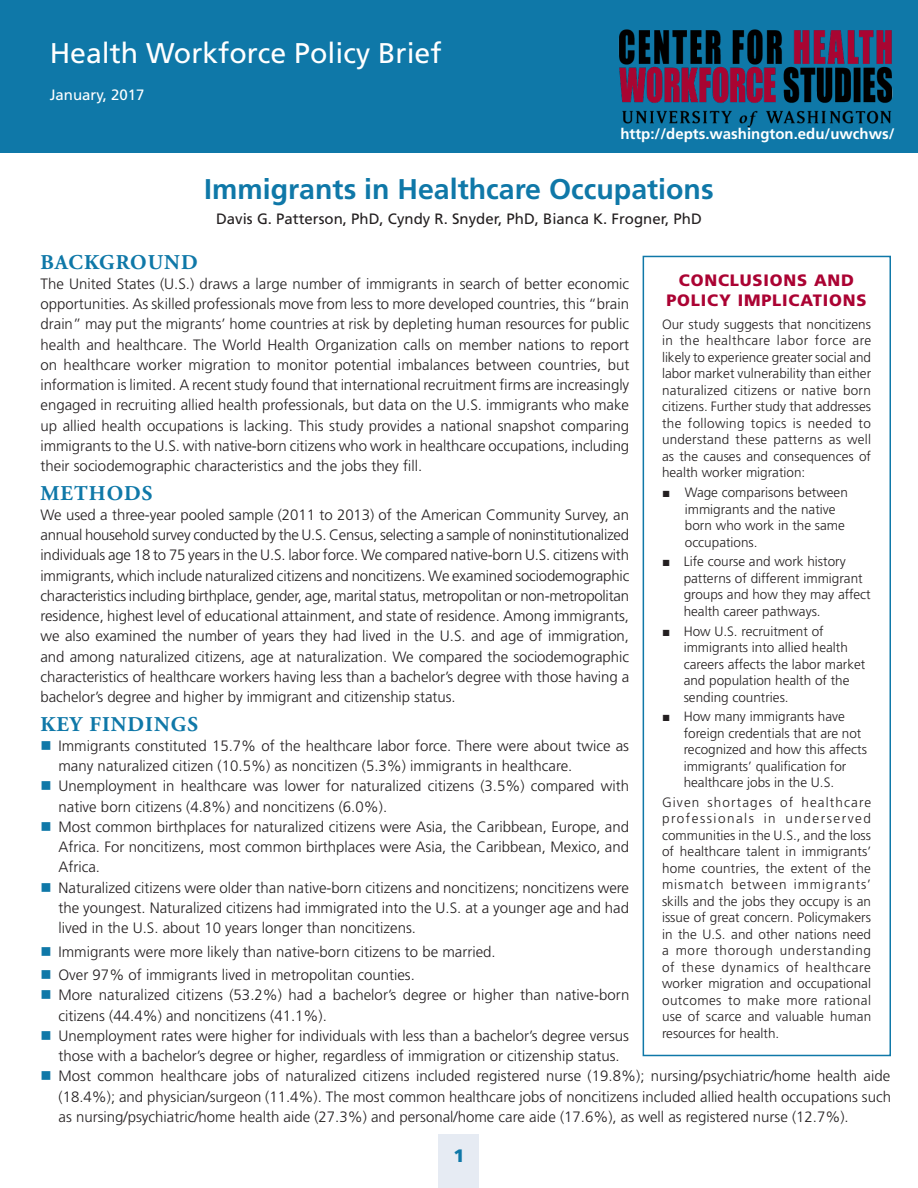
<style>
.page{position:relative;width:918px;height:1188px;background:#fff}
.page>*{position:absolute;margin:0;border:0;box-sizing:border-box;transform-origin:0 0}
.Main_Header{font:700 28.5px "Frutiger";color:#0f78a8}
.Date{font:28.5px "Frutiger";color:#fff}
.Subhead_1{font:700 21px "Adobe Garamond";letter-spacing:.05em;color:#0f78a8}
.Facts{font:900 18px "Frutiger";color:#0f78a8}
.Subhead_2{font:900 16.5px/19.5px "Frutiger";letter-spacing:.05em;color:#ab0333;text-align:center}
.Body_Copy{font:300 15px/20.2px "Frutiger";color:#231f20;text-align:justify}
.Bullets_Most{font:300 15px/20.2px "Frutiger";color:#231f20}
.Bullets_Last{font:300 15px/20.2px "Frutiger";color:#231f20;text-align:center}
.Authors{font:15px "Frutiger";color:#231f20}
.Body_Frutiger{font:700 15px "Frutiger";color:#fff}
.Date-2{font:15px "Frutiger";color:#fff}
.Contents{font:300 13.5px/16.5px "Frutiger";color:#231f20}
.s1{color:#0f78a8}
.s2{font-family:"Times New Roman";font-weight:400}
</style>
<div class="page">
<div style="left:643px;top:256px;width:248px;height:800px;border:2px solid #0f78a8"></div>
<div style="left:0;top:0;width:918px;height:152px;background:#0f78a8"></div>
<img style="left:618px;top:29px;width:275px;height:99px">
<div style="left:439px;top:1134px;width:40px;height:54px;background:#e6ebf3"></div>
<p class="Date" style="left:50px;top:36px;width:393px">Health Workforce Policy Brief</p>
<p class="Date-2" style="left:50px;top:86px;width:96px">January, 2017</p>
<p class="Body_Frutiger" style="left:620px;top:125px;width:276px">http://depts.washington.edu/uwchws/</p>
<p class="Main_Header" style="left:204px;top:172px;width:511px">Immigrants in Healthcare Occupations</p>
<p class="Authors" style="left:216px;top:210px;width:487px">Davis G. Patterson, PhD, Cyndy R. Snyder, PhD, Bianca K. Frogner, PhD</p>
<p class="Subhead_1" style="left:40px;top:251px;width:159px">BACKGROUND</p>
<p class="Body_Copy" style="left:40px;top:274px;width:591px">The United States (U.S.) draws a large number of immigrants in search of better economic opportunities. As skilled professionals move from less to more developed countries, this “brain drain” may put the migrants’ home countries at risk by depleting human resources for public health and healthcare. The World Health Organization calls on member nations to report on healthcare worker migration to monitor potential imbalances between countries, but information is limited. A recent study found that international recruitment firms are increasingly engaged in recruiting allied health professionals, but data on the U.S. immigrants who make up allied health occupations is lacking. This study provides a national snapshot comparing immigrants to the U.S. with native-born citizens who work in healthcare occupations, including their sociodemographic characteristics and the jobs they fill.</p>
<p class="Subhead_1" style="left:40px;top:482px;width:114px">METHODS</p>
<p class="Body_Copy" style="left:40px;top:505px;width:590px">We used a three-year pooled sample (2011 to 2013) of the American Community Survey, an annual household survey conducted by the U.S. Census, selecting a sample of noninstitutionalized individuals age 18 to 75 years in the U.S. labor force. We compared native-born U.S. citizens with immigrants, which include naturalized citizens and noncitizens. We examined sociodemographic characteristics including birthplace, gender, age, marital status, metropolitan or non-metropolitan residence, highest level of educational attainment, and state of residence. Among immigrants, we also examined the number of years they had lived in the U.S. and age of immigration, and among naturalized citizens, age at naturalization. We compared the sociodemographic characteristics of healthcare workers having less than a bachelor’s degree with those having a bachelor’s degree and higher by immigrant and citizenship status.</p>
<p class="Subhead_1" style="left:40px;top:713px;width:159px">KEY FINDINGS</p>
<p class="Bullets_Most" style="left:58px;top:736px;width:572px;text-indent:-18px"><span class="s1">■</span> Immigrants constituted 15.7% of the healthcare labor force. There were about twice as many naturalized citizen (10.5%) as noncitizen (5.3%) immigrants in healthcare.</p>
<p class="Bullets_Most" style="left:58px;top:776px;width:572px;text-indent:-18px"><span class="s1">■</span> Unemployment in healthcare was lower for naturalized citizens (3.5%) compared with native born citizens (4.8%) and noncitizens (6.0%).</p>
<p class="Bullets_Most" style="left:58px;top:817px;width:572px;text-align:justify;text-indent:-18px"><span class="s1">■</span> Most common birthplaces for naturalized citizens were Asia, the Caribbean, Europe, and Africa. For noncitizens, most common birthplaces were Asia, the Caribbean, Mexico, and Africa.</p>
<p class="Bullets_Most" style="left:58px;top:878px;width:572px;text-align:justify;text-indent:-18px"><span class="s1">■</span> Naturalized citizens were older than native-born citizens and noncitizens; noncitizens were the youngest. Naturalized citizens had immigrated into the U.S. at a younger age and had lived in the U.S. about 10 years longer than noncitizens.</p>
<p class="Bullets_Most" style="left:40px;top:942px;width:457px"><span class="s1">■</span> Immigrants were more likely than native-born citizens to be married.</p>
<p class="Bullets_Last" style="left:40px;top:965px;width:376px"><span class="s1">■</span> Over 97% of immigrants lived in metropolitan counties.</p>
<p class="Bullets_Most" style="left:58px;top:985px;width:573px;text-indent:-18px"><span class="s1">■</span> More naturalized citizens (53.2%) had a bachelor’s degree or higher than native-born citizens (44.4%) and noncitizens (41.1%).</p>
<p class="Bullets_Last" style="left:40px;top:1026px;width:590px"><span class="s1">■</span> Unemployment rates were higher for individuals with less than a bachelor’s degree versus those with a bachelor’s degree or higher, regardless of immigration or citizenship status.</p>
<p class="Bullets_Last" style="left:58px;top:1066px;width:834px;text-align:justify;text-indent:-18px"><span class="s1">■</span> Most common healthcare jobs of naturalized citizens included registered nurse (19.8%); nursing/psychiatric/home health aide (18.4%); and physician/surgeon (11.4%). The most common healthcare jobs of noncitizens included allied health occupations such as nursing/psychiatric/home health aide (27.3%) and personal/home care aide (17.6%), as well as registered nurse (12.7%).</p>
<p class="Subhead_2" style="left:666px;top:270px;width:202px">CONCLUSIONS AND<br>POLICY IMPLICATIONS</p>
<p class="Contents" style="left:662px;top:316px;width:211px;text-align:justify">Our study suggests that noncitizens in the healthcare labor force are likely to experience greater social and labor market vulnerability than either naturalized citizens or native born citizens. Further study that addresses the following topics is needed to understand these patterns as well as the causes and consequences of health worker migration:</p>
<p class="Contents" style="left:685px;top:484px;width:165px;text-indent:-23px"><span class="s2">■</span> Wage comparisons between immigrants and the native born who work in the same occupations.</p>
<p class="Contents" style="left:684px;top:554px;width:189px;text-indent:-22px"><span class="s2">■</span> Life course and work history patterns of different immigrant groups and how they may affect health career pathways.</p>
<p class="Contents" style="left:684px;top:623px;width:183px;text-indent:-22px"><span class="s2">■</span> How U.S. recruitment of immigrants into allied health careers affects the labor market and population health of the sending countries.</p>
<p class="Contents" style="left:684px;top:709px;width:185px;text-indent:-22px"><span class="s2">■</span> How many immigrants have foreign credentials that are not recognized and how this affects immigrants’ qualification for healthcare jobs in the U.S.</p>
<p class="Contents" style="left:662px;top:794px;width:211px;text-align:justify">Given shortages of healthcare professionals in underserved communities in the U.S., and the loss of healthcare talent in immigrants’ home countries, the extent of the mismatch between immigrants’ skills and the jobs they occupy is an issue of great concern. Policymakers in the U.S. and other nations need a more thorough understanding of these dynamics of healthcare worker migration and occupational outcomes to make more rational use of scarce and valuable human resources for health.</p>
<p class="Facts" style="left:453px;top:1145px;width:13px">1</p>
</div>
